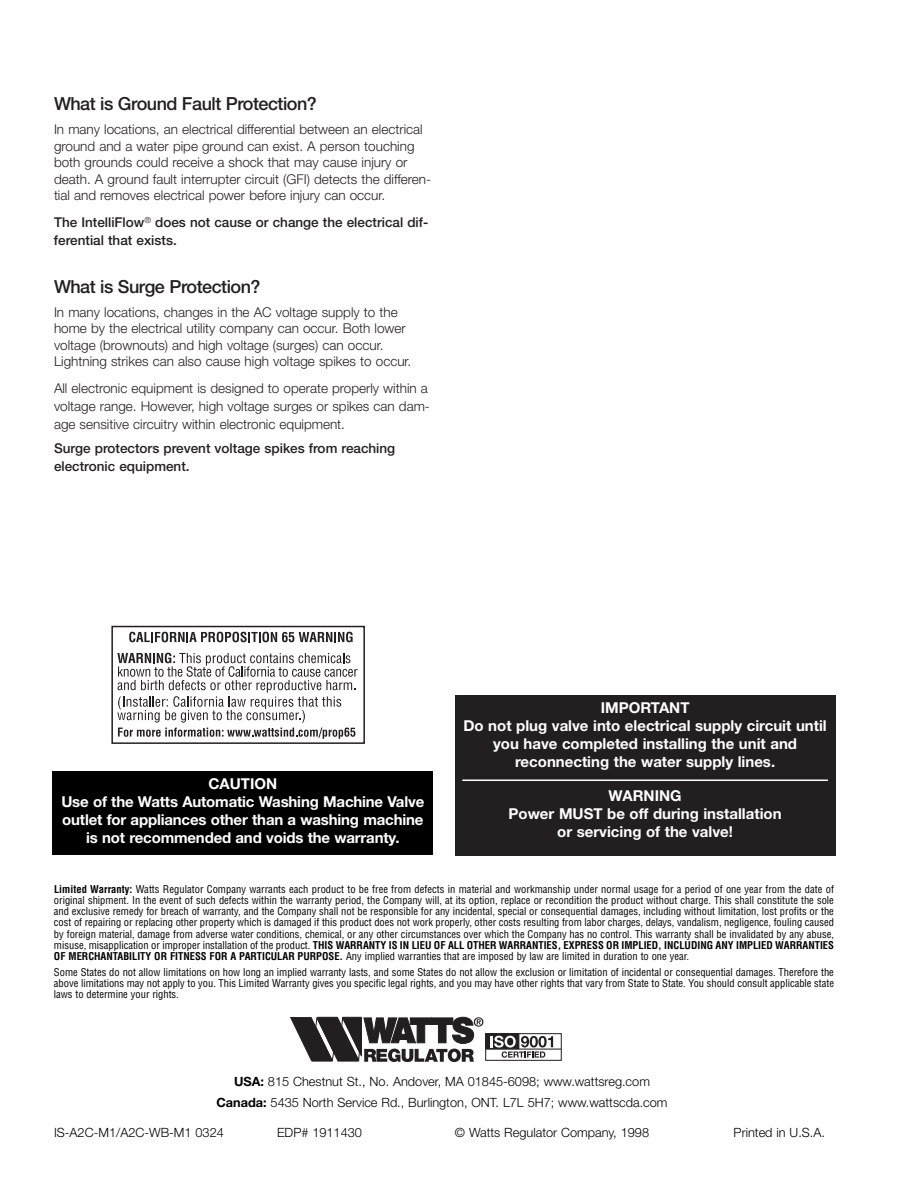
<style>
.page{position:relative;width:918px;height:1188px;background:#fff}
.page>*{position:absolute;margin:0;border:0;box-sizing:border-box;transform-origin:0 0}
.t1{font:500 18px "Helvetica Neue";letter-spacing:-.03em;color:#231f20}
.t2{font:700 15px/18px "Helvetica Neue";color:#fff;text-align:center}
.t3{font:300 13.5px/16.5px "Helvetica Neue";color:#231f20}
.t4{font:500 13.5px/18px "Helvetica Neue";color:#231f20}
.t5{font:300 12.75px/20.5px "Helvetica Neue";color:#000;text-align:center}
.t6{font:condensed 10.5px/11.2px "Helvetica";color:#000;text-align:justify}
.s1{font-weight:700}
</style>
<div class="page">
<div style="left:455px;top:695px;width:381px;height:160px;background:#231f20"></div>
<hr style="left:462px;top:780px;width:366px;height:1px;background:#fff">
<div style="left:52px;top:771px;width:381px;height:83px;background:#000"></div>
<svg style="left:290px;top:1016px;width:193px;height:46px"></svg>
<div style="left:485px;top:1033px;width:34px;height:16px;background:#231f20"></div>
<svg style="left:490px;top:1036px;width:63px;height:22px"></svg>
<hr style="left:486px;top:1049px;width:75px;height:1px;background:#231f20">
<div style="left:485px;top:1033px;width:77px;height:28px;border:1px solid #231f20"></div>
<div style="left:111px;top:626px;width:254px;height:118px;border:2px solid #231f20"></div>
<svg style="left:117px;top:653px;width:241px;height:86px"></svg>
<svg style="left:129px;top:632px;width:224px;height:10px"></svg>
<h1 class="t1" style="left:54px;top:97px;width:264px">What is Ground Fault Protection?</h1>
<p class="t3" style="left:54px;top:123px;width:379px">In many locations, an electrical differential between an electrical ground and a water pipe ground can exist. A person touching both grounds could receive a shock that may cause injury or death. A ground fault interrupter circuit (GFI) detects the differen&shy;tial and removes electrical power before injury can occur.</p>
<p class="t4" style="left:54px;top:215px;width:376px">The IntelliFlow<sup>®</sup> does not cause or change the electrical dif&shy;ferential that exists.</p>
<h1 class="t1" style="left:54px;top:280px;width:208px">What is Surge Protection?</h1>
<p class="t3" style="left:54px;top:305px;width:359px">In many locations, changes in the AC voltage supply to the home by the electrical utility company can occur. Both lower voltage (brownouts) and high voltage (surges) can occur.<br>Lightning strikes can also cause high voltage spikes to occur.</p>
<p class="t3" style="left:54px;top:381px;width:377px;line-height:18px">All electronic equipment is designed to operate properly within a voltage range. However, high voltage surges or spikes can dam&shy;age sensitive circuitry within electronic equipment.</p>
<p class="t4" style="left:54px;top:440px;width:343px">Surge protectors prevent voltage spikes from reaching electronic equipment.</p>
<h2 class="t2" style="left:61px;top:776px;width:364px">CAUTION<br>Use of the Watts Automatic Washing Machine Valve outlet for appliances other than a washing machine is not recommended and voids the warranty.</h2>
<h2 class="t2" style="left:463px;top:700px;width:365px">IMPORTANT<br>Do not plug valve into electrical supply circuit until you have completed installing the unit and reconnecting the water supply lines.</h2>
<h2 class="t2" style="left:509px;top:788px;width:275px">WARNING<br>Power MUST be off during installation or servicing of the valve!</h2>
<p class="t6" style="left:54px;top:884px;width:782px"><span class="s1">Limited Warranty:</span> Watts Regulator Company warrants each product to be free from defects in material and workmanship under normal usage for a period of one year from the date of original shipment. In the event of such defects within the warranty period, the Company will, at its option, replace or recondition the product without charge. This shall constitute the sole and exclusive remedy for breach of warranty, and the Company shall not be responsible for any incidental, special or consequential damages, including without limitation, lost profits or the cost of repairing or replacing other property which is damaged if this product does not work properly, other costs resulting from labor charges, delays, vandalism, negligence, fouling caused by foreign material, damage from adverse water conditions, chemical, or any other circumstances over which the Company has no control. This warranty shall be invalidated by any abuse, misuse, misapplication or improper installation of the product. <span class="s1">THIS WARRANTY IS IN LIEU OF ALL OTHER WARRANTIES, EXPRESS OR IMPLIED, INCLUDING ANY IMPLIED WARRANTIES OF MERCHANTABILITY OR FITNESS FOR A PARTICULAR PURPOSE.</span> Any implied warranties that are imposed by law are limited in duration to one year.</p>
<p class="t6" style="left:54px;top:967px;width:781px">Some States do not allow limitations on how long an implied warranty lasts, and some States do not allow the exclusion or limitation of incidental or consequential damages. Therefore the above limitations may not apply to you. This Limited Warranty gives you specific legal rights, and you may have other rights that vary from State to State. You should consult applicable state laws to determine your rights.</p>
<p class="t5" style="left:216px;top:1072px;width:453px"><span class="s1">USA:</span> 815 Chestnut St., No. Andover, MA 01845-6098; www.wattsreg.com<br><span class="s1">Canada:</span> 5435 North Service Rd., Burlington, ONT. L7L 5H7; www.wattscda.com</p>
<p class="t5" style="left:54px;top:1123px;width:171px">IS-A2C-M1/A2C-WB-M1 0324</p>
<p class="t5" style="left:277px;top:1123px;width:86px">EDP# 1911430</p>
<p class="t5" style="left:455px;top:1123px;width:196px">© Watts Regulator Company, 1998</p>
<p class="t5" style="left:734px;top:1123px;width:93px">Printed in U.S.A.</p>
</div>
